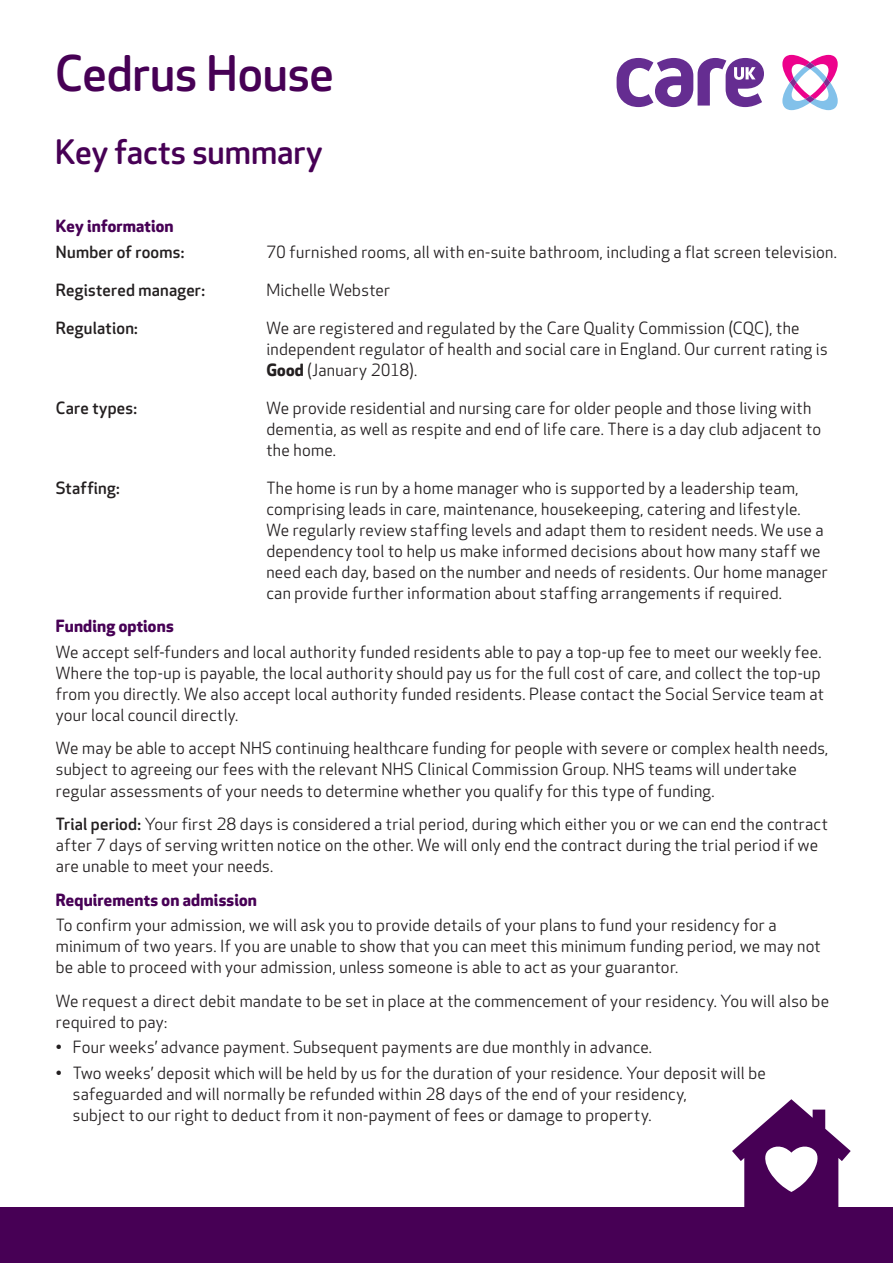
<style>
.page{position:relative;width:893px;height:1263px;background:#fff}
.page>*{position:absolute;margin:0;border:0;box-sizing:border-box;transform-origin:0 0}
.t1{font:500 48px "Apex Rounded";letter-spacing:-.005em;color:#470055}
.t2{font:500 33px "Apex Rounded";color:#470055}
.t3{font:16.5px/21px "Apex Rounded";letter-spacing:.015em;color:#231f20}
.t4{font:500 16.5px "Apex Rounded";letter-spacing:.015em;color:#231f20}
.t5{font:700 16.5px "Apex Rounded";letter-spacing:.01em;color:#470055}
.s1{font-weight:700}
.s2{font-weight:500}
</style>
<div class="page">
<svg style="left:782px;top:55px;width:56px;height:55px"></svg>
<svg style="left:617px;top:58px;width:147px;height:49px"></svg>
<div style="left:0;top:1208px;width:893px;height:55px;background:#470055"></div>
<svg style="left:732px;top:1099px;width:119px;height:109px"></svg>
<h1 class="t1" style="left:55px;top:47px;width:280px">Cedrus House</h1>
<h2 class="t2" style="left:55px;top:133px;width:269px">Key facts summary</h2>
<p class="t5" style="left:56px;top:217px;width:119px">Key information</p>
<p class="t4" style="left:56px;top:242px;width:130px">Number of rooms:</p>
<p class="t3" style="left:266px;top:242px;width:572px">70 furnished rooms, all with en-suite bathroom, including a flat screen television.</p>
<p class="t4" style="left:56px;top:280px;width:151px">Registered manager:</p>
<p class="t3" style="left:266px;top:280px;width:125px">Michelle Webster</p>
<p class="t4" style="left:56px;top:318px;width:84px">Regulation:</p>
<p class="t3" style="left:266px;top:318px;width:563px">We are registered and regulated by the Care Quality Commission (CQC), the independent regulator of health and social care in England. Our current rating is<br><span class="s1">Good</span> (January 2018).</p>
<p class="t4" style="left:56px;top:398px;width:83px">Care types:</p>
<p class="t3" style="left:266px;top:398px;width:556px">We provide residential and nursing care for older people and those living with dementia, as well as respite and end of life care. There is a day club adjacent to the home.</p>
<p class="t4" style="left:56px;top:478px;width:65px">Staffing:</p>
<p class="t3" style="left:266px;top:478px;width:563px">The home is run by a home manager who is supported by a leadership team, comprising leads in care, maintenance, housekeeping, catering and lifestyle.<br>We regularly review staffing levels and adapt them to resident needs. We use a dependency tool to help us make informed decisions about how many staff we need each day, based on the number and needs of residents. Our home manager can provide further information about staffing arrangements if required.</p>
<p class="t5" style="left:56px;top:617px;width:119px">Funding options</p>
<p class="t3" style="left:56px;top:642px;width:770px">We accept self-funders and local authority funded residents able to pay a top-up fee to meet our weekly fee.<br>Where the top-up is payable, the local authority should pay us for the full cost of care, and collect the top-up from you directly. We also accept local authority funded residents. Please contact the Social Service team at your local council directly.</p>
<p class="t3" style="left:56px;top:739px;width:774px">We may be able to accept NHS continuing healthcare funding for people with severe or complex health needs, subject to agreeing our fees with the relevant NHS Clinical Commission Group. NHS teams will undertake regular assessments of your needs to determine whether you qualify for this type of funding.</p>
<p class="t3" style="left:56px;top:814px;width:774px"><span class="s2">Trial period:</span> Your first 28 days is considered a trial period, during which either you or we can end the contract after 7 days of serving written notice on the other. We will only end the contract during the trial period if we are unable to meet your needs.</p>
<p class="t5" style="left:56px;top:890px;width:202px">Requirements on admission</p>
<p class="t3" style="left:56px;top:915px;width:766px">To confirm your admission, we will ask you to provide details of your plans to fund your residency for a minimum of two years. If you are unable to show that you can meet this minimum funding period, we may not be able to proceed with your admission, unless someone is able to act as your guarantor.</p>
<p class="t3" style="left:56px;top:991px;width:775px">We request a direct debit mandate to be set in place at the commencement of your residency. You will also be required to pay:</p>
<p class="t3" style="left:56px;top:1037px;width:598px">• Four weeks’ advance payment. Subsequent payments are due monthly in advance.</p>
<p class="t3" style="left:73px;top:1063px;width:694px;text-indent:-17px">• Two weeks’ deposit which will be held by us for the duration of your residence. Your deposit will be safeguarded and will normally be refunded within 28 days of the end of your residency,<br>subject to our right to deduct from it non-payment of fees or damage to property.</p>
</div>
